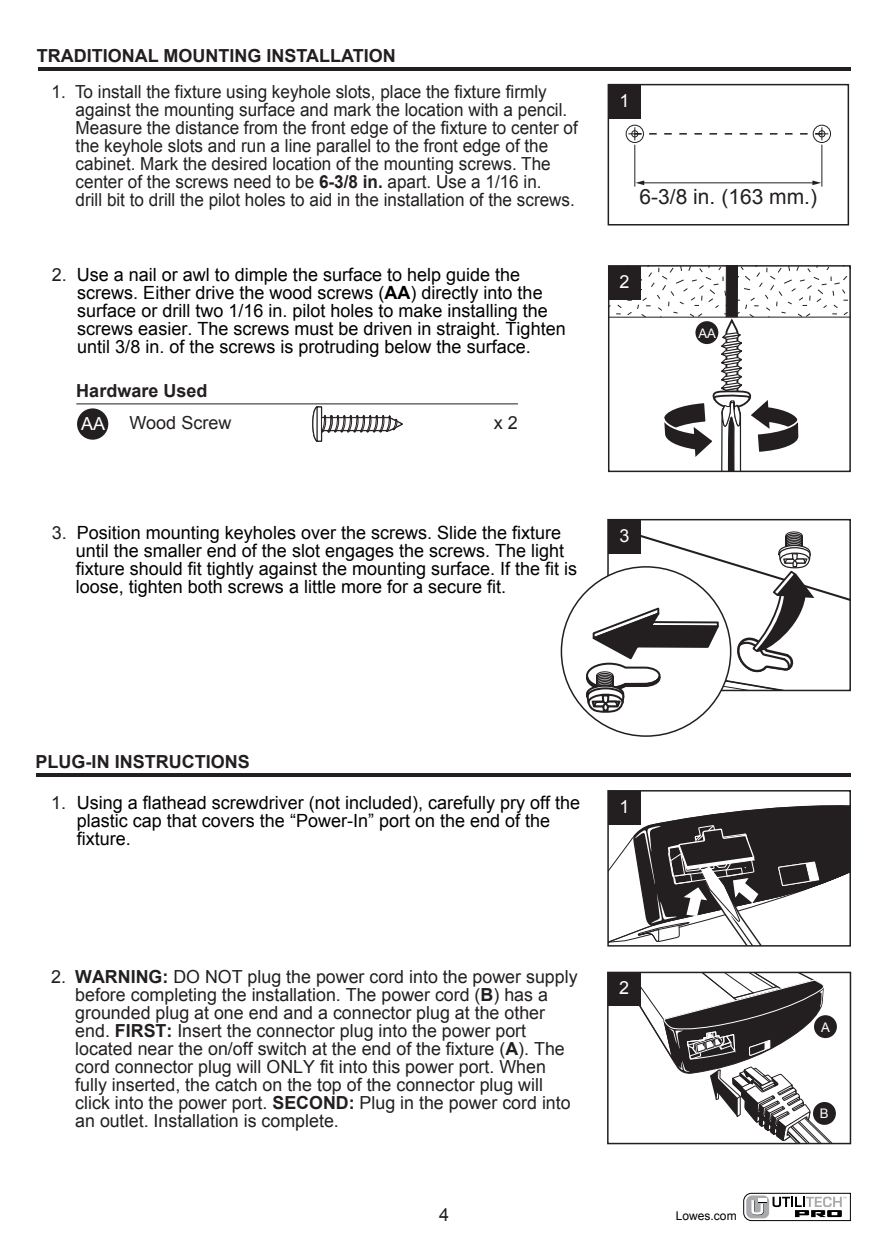
<style>
.page{position:relative;width:889px;height:1258px;background:#fff}
.page>*{position:absolute;margin:0;border:0;box-sizing:border-box;transform-origin:0 0}
.t1{font:21px "Arial";color:#231f20}
.t2{font:18.15px/18px "Arial";color:#010101}
.t3{font:18.15px "Arial";color:#231f20}
.t4{font:18px/18px "Arial";color:#231f20}
.t5{font:18px/18px "Arial";color:#231f20;scale:.95 1}
.t6{font:700 18px "Arial";color:#231f20}
.t7{font:18px "Arial";color:#fff}
.t8{font:13.2px "Arial";color:#fff}
.t9{font:12px "Arial";color:#010101}
.s1{font-weight:700}
.s2{font-size:18px;color:#231f20}
</style>
<div class="page">
<hr style="left:37px;top:773px;width:813px;height:3px;background:#231f20">
<hr style="left:76px;top:403px;width:442px;height:1px;background:#231f20">
<div style="left:77px;top:408px;width:31px;height:32px;background:#231f20;border-radius:50%"></div>
<svg style="left:312px;top:406px;width:91px;height:36px"></svg>
<svg style="left:611px;top:268px;width:236px;height:201px"></svg>
<div style="left:608px;top:265px;width:242px;height:207px;border:2px solid #231f20"></div>
<div style="left:626px;top:125px;width:17px;height:18px;border:1px solid #231f20;border-radius:50%"></div>
<svg style="left:628px;top:127px;width:200px;height:13px"></svg>
<div style="left:818px;top:130px;width:7px;height:7px;border:1px solid #231f20;border-radius:50%"></div>
<div style="left:813px;top:125px;width:17px;height:18px;border:1px solid #231f20;border-radius:50%"></div>
<hr style="left:634px;top:145px;width:1px;height:42px;background:#231f20">
<hr style="left:821px;top:145px;width:1px;height:42px;background:#231f20">
<hr style="left:642px;top:182px;width:172px;height:1px;background:#231f20">
<svg style="left:635px;top:180px;width:9px;height:5px"></svg>
<svg style="left:812px;top:180px;width:9px;height:5px"></svg>
<div style="left:607px;top:84px;width:242px;height:141px;border:2px solid #231f20"></div>
<hr style="left:38px;top:68px;width:812px;height:3px;background:#231f20">
<div style="left:608px;top:85px;width:33px;height:34px;background:#231f20"></div>
<div style="left:608px;top:266px;width:32px;height:34px;background:#231f20"></div>
<svg style="left:585px;top:519px;width:265px;height:217px"></svg>
<div style="left:608px;top:520px;width:32px;height:34px;background:#231f20"></div>
<div style="left:608px;top:790px;width:32px;height:34px;background:#231f20"></div>
<svg style="left:610px;top:801px;width:237px;height:142px"></svg>
<div style="left:607px;top:790px;width:243px;height:156px;border:2px solid #231f20"></div>
<svg style="left:639px;top:974px;width:198px;height:167px"></svg>
<div style="left:607px;top:971px;width:244px;height:173px;border:2px solid #231f20"></div>
<div style="left:607px;top:972px;width:33px;height:34px;background:#231f20"></div>
<div style="left:695px;top:321px;width:23px;height:23px;background:#231f20;border-radius:50%"></div>
<div style="left:814px;top:1015px;width:22px;height:23px;background:#231f20;border-radius:50%"></div>
<div style="left:813px;top:1102px;width:22px;height:22px;background:#231f20;border-radius:50%"></div>
<svg style="left:743px;top:1192px;width:108px;height:29px"></svg>
<p class="t6" style="left:37px;top:44px;width:360px">TRADITIONAL MOUNTING INSTALLATION</p>
<p class="t5" style="left:76px;top:83px;width:530px;text-indent:-24px">1. To install the fixture using keyhole slots, place the fixture firmly against the mounting surface and mark the location with a pencil.<br>Measure the distance from the front edge of the fixture to center of the keyhole slots and run a line parallel to the front edge of the cabinet. Mark the desired location of the mounting screws. The center of the screws need to be <span class="s1">6-3/8 in.</span> apart. Use a 1/16 in.<br>drill bit to drill the pilot holes to aid in the installation of the screws.</p>
<p class="t2" style="left:77px;top:266px;width:490px;text-indent:-25px"><span class="s2">2.</span> Use a nail or awl to dimple the surface to help guide the screws. Either drive the wood screws (<span class="s1">AA</span>) directly into the surface or drill two 1/16 in. pilot holes to make installing the screws easier. The screws must be driven in straight. Tighten until 3/8 in. of the screws is protruding below the surface.</p>
<p class="t6" style="left:76px;top:378px;width:133px">Hardware Used</p>
<p class="t7" style="left:81px;top:412px;width:26px">AA</p>
<p class="t4" style="left:130px;top:414px;width:103px">Wood Screw</p>
<p class="t4" style="left:494px;top:414px;width:26px">x 2</p>
<p class="t2" style="left:76px;top:524px;width:503px;text-indent:-24px"><span class="s2">3.</span> Position mounting keyholes over the screws. Slide the fixture until the smaller end of the slot engages the screws. The light fixture should fit tightly against the mounting surface. If the fit is loose, tighten both screws a little more for a secure fit.</p>
<p class="t7" style="left:619px;top:89px;width:12px">1</p>
<p class="t1" style="left:639px;top:183px;width:179px">6-3/8 in. (163 mm.)</p>
<p class="t7" style="left:619px;top:270px;width:12px">2</p>
<p class="t8" style="left:698px;top:324px;width:19px">AA</p>
<p class="t7" style="left:619px;top:524px;width:12px">3</p>
<p class="t6" style="left:36px;top:749px;width:216px">PLUG-IN INSTRUCTIONS</p>
<p class="t2" style="left:77px;top:793px;width:505px;text-indent:-25px"><span class="s2">1.</span> Using a flathead screwdriver (not included), carefully pry off the plastic cap that covers the “Power-In” port on the end of the fixture.</p>
<p class="t7" style="left:619px;top:794px;width:12px">1</p>
<p class="t4" style="left:75px;top:967px;width:504px;text-indent:-24px">2. <span class="s1">WARNING:</span> DO NOT plug the power cord into the power supply before completing the installation. The power cord (<span class="s1">B</span>) has a grounded plug at one end and a connector plug at the other end. <span class="s1">FIRST:</span> Insert the connector plug into the power port located near the on/off switch at the end of the fixture (<span class="s1">A</span>). The cord connector plug will ONLY fit into this power port. When fully inserted, the catch on the top of the connector plug will click into the power port. <span class="s1">SECOND:</span> Plug in the power cord into an outlet. Installation is complete.</p>
<p class="t7" style="left:619px;top:975px;width:12px">2</p>
<p class="t8" style="left:821px;top:1018px;width:10px">A</p>
<p class="t8" style="left:819px;top:1105px;width:10px">B</p>
<p class="t3" style="left:439px;top:1202px;width:12px">4</p>
<p class="t9" style="left:676px;top:1207px;width:62px">Lowes.com</p>
</div>
